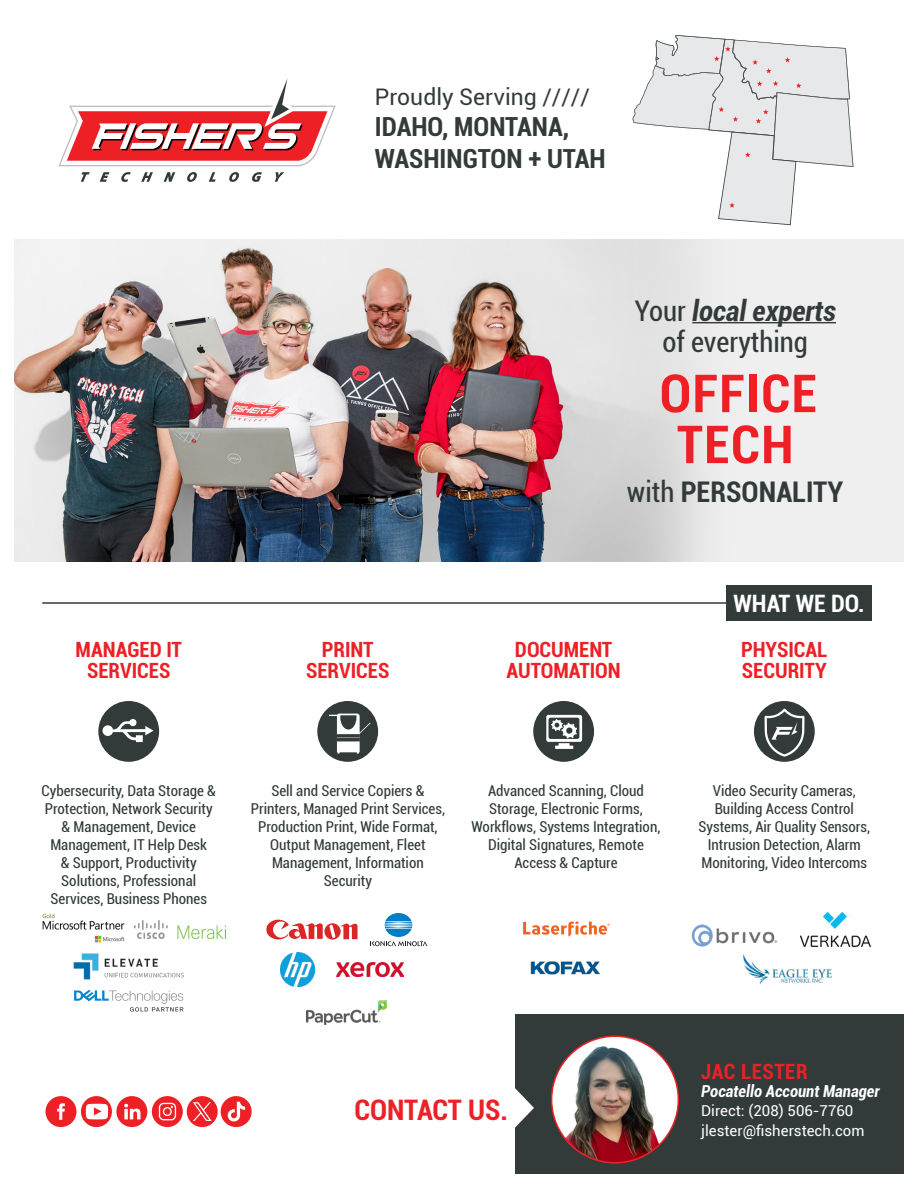
<style>
.page{position:relative;width:918px;height:1188px;background:#fff}
.page>*{position:absolute;margin:0;border:0;box-sizing:border-box;transform-origin:0 0}
.t1{font:700 condensed 52.5px "Roboto";letter-spacing:.025em;color:#ee2026}
.t2{font:italic 700 condensed 28.5px "Roboto";color:#323a3a}
.t3{font:700 condensed 28.5px "Roboto";color:#323a3a}
.t4{font:condensed 28.5px "Roboto";color:#323a3a}
.t5{font:700 condensed 28.35px "Roboto";letter-spacing:-.005em;color:#ed2026}
.t6{font:700 condensed 26.4px/31.7px "Roboto";color:#323b3a}
.t7{font:700 condensed 24px "Roboto";color:#fff}
.t8{font:22.95px "Roboto";color:#323b3a}
.t9{font:700 condensed 21px/21px "Roboto";color:#ed2026;text-align:center}
.t10{font:700 condensed 21px "Roboto";letter-spacing:.025em;color:#ee2026}
.t11{font:italic 700 condensed 16.5px "Roboto";color:#fff}
.t12{font:condensed 15px/18px "Roboto";color:#323b3a;text-align:center}
.t13{font:15px "Roboto";color:#fff}
.s1{font-weight:400;font-style:normal}
.s2{font-weight:400}
</style>
<div class="page">
<div style="left:726px;top:585px;width:146px;height:36px;background:#323b3a"></div>
<div style="left:515px;top:1014px;width:403px;height:174px;background:#323b3a"></div>
<svg style="left:515px;top:1088px;width:19px;height:40px"></svg>
<div style="left:98px;top:701px;width:61px;height:61px;background:#323a3a;border-radius:50%"></div>
<svg style="left:103px;top:719px;width:51px;height:23px"></svg>
<div style="left:317px;top:701px;width:61px;height:61px;background:#323a3a;border-radius:50%"></div>
<svg style="left:329px;top:714px;width:42px;height:40px"></svg>
<div style="left:754px;top:701px;width:61px;height:61px;background:#323a3a;border-radius:50%"></div>
<div style="left:533px;top:701px;width:61px;height:61px;background:#323a3a;border-radius:50%"></div>
<svg style="left:546px;top:715px;width:36px;height:34px"></svg>
<div style="left:46px;top:1096px;width:30px;height:31px;background:#ed2026;border-radius:50%"></div>
<svg style="left:81px;top:1096px;width:31px;height:31px"></svg>
<div style="left:116px;top:1096px;width:31px;height:31px;background:#ed2026;border-radius:50%"></div>
<div style="left:152px;top:1096px;width:31px;height:31px;background:#ed2026;border-radius:50%"></div>
<div style="left:187px;top:1096px;width:31px;height:31px;background:#ed2026;border-radius:50%"></div>
<div style="left:221px;top:1096px;width:31px;height:31px;background:#ed2026;border-radius:50%"></div>
<svg style="left:124px;top:1104px;width:17px;height:15px"></svg>
<svg style="left:159px;top:1103px;width:17px;height:17px"></svg>
<svg style="left:57px;top:1103px;width:8px;height:17px"></svg>
<svg style="left:228px;top:1102px;width:17px;height:19px"></svg>
<svg style="left:86px;top:1104px;width:22px;height:15px"></svg>
<svg style="left:193px;top:1102px;width:19px;height:19px"></svg>
<svg style="left:633px;top:35px;width:220px;height:190px"></svg>
<svg style="left:58px;top:78px;width:278px;height:88px"></svg>
<svg style="left:81px;top:172px;width:9px;height:10px"></svg>
<svg style="left:100px;top:172px;width:10px;height:10px"></svg>
<svg style="left:121px;top:172px;width:10px;height:10px"></svg>
<svg style="left:141px;top:172px;width:12px;height:10px"></svg>
<svg style="left:164px;top:172px;width:11px;height:10px"></svg>
<svg style="left:187px;top:172px;width:10px;height:10px"></svg>
<svg style="left:209px;top:172px;width:7px;height:10px"></svg>
<svg style="left:229px;top:172px;width:10px;height:10px"></svg>
<svg style="left:252px;top:172px;width:10px;height:10px"></svg>
<svg style="left:275px;top:172px;width:9px;height:10px"></svg>
<hr style="left:42px;top:602px;width:689px;height:2px;background:#323b3a">
<svg style="left:765px;top:709px;width:40px;height:48px"></svg>
<img style="left:14px;top:240px;width:890px;height:322px">
<svg style="left:552px;top:1036px;width:126px;height:127px"></svg>
<img style="left:561px;top:1044px;width:117px;height:117px">
<hr style="left:692px;top:322px;width:144px;height:1px;background:#323a3a">
<svg style="left:266px;top:920px;width:92px;height:20px"></svg>
<img style="left:281px;top:953px;width:34px;height:34px">
<img style="left:337px;top:962px;width:66px;height:15px">
<img style="left:800px;top:913px;width:70px;height:34px">
<svg style="left:523px;top:922px;width:87px;height:15px"></svg>
<svg style="left:370px;top:913px;width:57px;height:33px"></svg>
<img style="left:73px;top:953px;width:111px;height:27px">
<img style="left:691px;top:924px;width:87px;height:23px">
<img style="left:743px;top:954px;width:88px;height:31px">
<img style="left:42px;top:913px;width:83px;height:30px">
<img style="left:134px;top:921px;width:92px;height:17px">
<svg style="left:74px;top:990px;width:109px;height:22px"></svg>
<img style="left:307px;top:1000px;width:79px;height:25px">
<img style="left:530px;top:961px;width:70px;height:14px">
<div style="left:904px;top:0;width:14px;height:1188px;background:#fff"></div>
<div style="left:0;top:1174px;width:918px;height:14px;background:#fff"></div>
<p class="t8" style="left:375px;top:80px;width:217px">Proudly Serving /////</p>
<p class="t6" style="left:375px;top:110px;width:232px">IDAHO, MONTANA,<br>WASHINGTON + UTAH</p>
<p class="t2" style="left:634px;top:290px;width:203px"><span class="s1">Your</span> local experts</p>
<p class="t4" style="left:662px;top:322px;width:147px">of everything</p>
<p class="t1" style="left:660px;top:357px;width:159px">OFFICE</p>
<p class="t1" style="left:677px;top:408px;width:118px">TECH</p>
<p class="t3" style="left:627px;top:472px;width:218px"><span class="s2">with</span> PERSONALITY</p>
<p class="t7" style="left:733px;top:586px;width:133px">WHAT WE DO.</p>
<p class="t9" style="left:76px;top:639px;width:108px">MANAGED IT<br>SERVICES</p>
<p class="t9" style="left:306px;top:639px;width:85px">PRINT<br>SERVICES</p>
<p class="t9" style="left:507px;top:639px;width:116px">DOCUMENT<br>AUTOMATION</p>
<p class="t9" style="left:741px;top:639px;width:88px;text-align:left">PHYSICAL<br>SECURITY</p>
<p class="t12" style="left:41px;top:781px;width:176px">Cybersecurity, Data Storage &amp;<br>Protection, Network Security &amp; Management, Device<br>Management, IT Help Desk<br>&amp; Support, Productivity<br>Solutions, Professional<br>Services, Business Phones</p>
<p class="t12" style="left:251px;top:781px;width:196px">Sell and Service Copiers &amp;<br>Printers, Managed Print Services,<br>Production Print, Wide Format,<br>Output Management, Fleet<br>Management, Information<br>Security</p>
<p class="t12" style="left:471px;top:781px;width:190px">Advanced Scanning, Cloud<br>Storage, Electronic Forms,<br>Workflows, Systems Integration,<br>Digital Signatures, Remote<br>Access &amp; Capture</p>
<p class="t12" style="left:699px;top:781px;width:173px">Video Security Cameras,<br>Building Access Control<br>Systems, Air Quality Sensors,<br>Intrusion Detection, Alarm<br>Monitoring, Video Intercoms</p>
<p class="t5" style="left:355px;top:1090px;width:155px">CONTACT US.</p>
<p class="t10" style="left:701px;top:1057px;width:108px">JAC LESTER</p>
<p class="t11" style="left:701px;top:1079px;width:180px">Pocatello Account Manager</p>
<p class="t13" style="left:701px;top:1101px;width:154px">Direct: (208) 506-7760</p>
<p class="t13" style="left:701px;top:1120px;width:165px">jlester@fisherstech.com</p>
</div>
